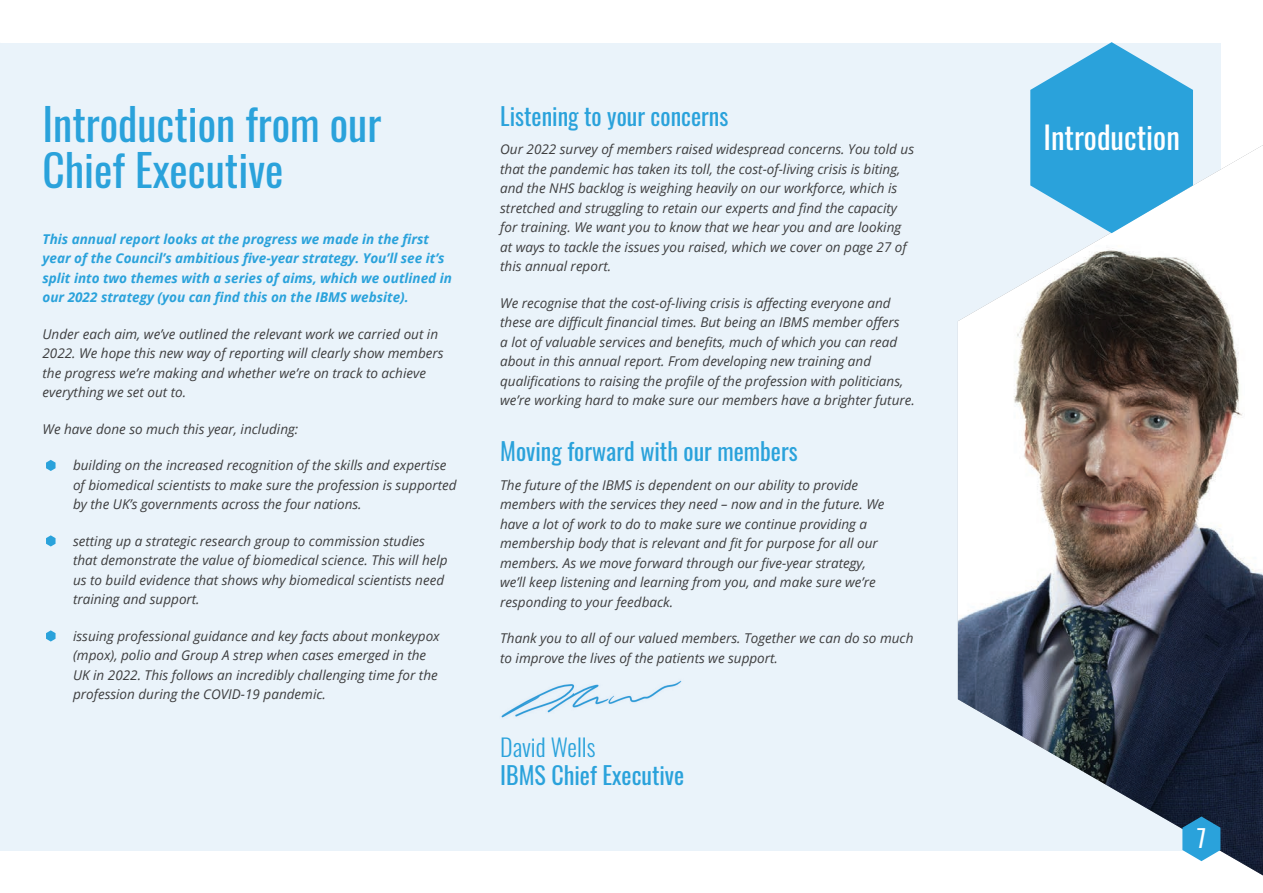
<style>
.page{position:relative;width:1263px;height:893px;background:#fff}
.page>*{position:absolute;margin:0;border:0;box-sizing:border-box;transform-origin:0 0}
.t1{font:43.5px/46.5px "Oswald";color:#2aa2db}
.t2{font:30.75px "Oswald";color:#fff}
.t3{font:24px "Oswald";color:#2aa2db}
.t4{font:300 24px "Oswald";color:#2aa2db}
.t5{font:24px "Oswald";color:#fff}
.t6{font:italic 13.5px/19.5px "Open Sans";color:#3e3e3f}
.t7{font:italic 700 13.5px/19.5px "Open Sans";color:#2aa2db}
</style>
<div class="page">
<div style="left:0;top:43px;width:1220px;height:807px;background:#eaf3fa"></div>
<img style="left:958px;top:145px;width:305px;height:730px">
<svg style="left:1182px;top:816px;width:38px;height:45px;background:#419bc8"></svg>
<svg style="left:46px;top:460px;width:10px;height:11px"></svg>
<svg style="left:46px;top:535px;width:10px;height:11px"></svg>
<svg style="left:46px;top:630px;width:10px;height:11px"></svg>
<svg style="left:1030px;top:42px;width:163px;height:191px"></svg>
<img style="left:501px;top:680px;width:181px;height:38px">
<p class="t1" style="left:43px;top:96px;width:340px">Introduction from our<br>Chief Executive</p>
<p class="t7" style="left:43px;top:229px;width:411px">This annual report looks at the progress we made in the first year of the Council’s ambitious five-year strategy. You’ll see it’s split into two themes with a series of aims, which we outlined in our 2022 strategy (you can find this on the IBMS website).</p>
<p class="t6" style="left:43px;top:324px;width:403px">Under each aim, we’ve outlined the relevant work we carried out in 2022. We hope this new way of reporting will clearly show members the progress we’re making and whether we’re on track to achieve everything we set out to.</p>
<p class="t6" style="left:43px;top:419px;width:257px">We have done so much this year, including:</p>
<p class="t6" style="left:73px;top:455px;width:385px">building on the increased recognition of the skills and expertise of biomedical scientists to make sure the profession is supported by the UK’s governments across the four nations.</p>
<p class="t6" style="left:73px;top:531px;width:376px">setting up a strategic research group to commission studies that demonstrate the value of biomedical science. This will help us to build evidence that shows why biomedical scientists need training and support.</p>
<p class="t6" style="left:73px;top:626px;width:368px">issuing professional guidance and key facts about monkeypox (mpox), polio and Group A strep when cases emerged in the UK in 2022. This follows an incredibly challenging time for the profession during the COVID-19 pandemic.</p>
<p class="t3" style="left:500px;top:95px;width:230px">Listening to your concerns</p>
<p class="t6" style="left:500px;top:139px;width:415px">Our 2022 survey of members raised widespread concerns. You told us that the pandemic has taken its toll, the cost-of-living crisis is biting, and the NHS backlog is weighing heavily on our workforce, which is stretched and struggling to retain our experts and find the capacity for training. We want you to know that we hear you and are looking at ways to tackle the issues you raised, which we cover on page 27 of this annual report.</p>
<p class="t6" style="left:500px;top:293px;width:416px">We recognise that the cost-of-living crisis is affecting everyone and these are difficult financial times. But being an IBMS member offers<br>a lot of valuable services and benefits, much of which you can read about in this annual report. From developing new training and qualifications to raising the profile of the profession with politicians, we’re working hard to make sure our members have a brighter future.</p>
<p class="t3" style="left:500px;top:430px;width:299px">Moving forward with our members</p>
<p class="t6" style="left:500px;top:475px;width:386px">The future of the IBMS is dependent on our ability to provide members with the services they need – now and in the future. We have a lot of work to do to make sure we continue providing a membership body that is relevant and fit for purpose for all our members. As we move forward through our five-year strategy, we’ll keep listening and learning from you, and make sure we’re responding to your feedback.</p>
<p class="t6" style="left:500px;top:628px;width:415px">Thank you to all of our valued members. Together we can do so much to improve the lives of the patients we support.</p>
<p class="t4" style="left:500px;top:725px;width:97px">David Wells</p>
<p class="t3" style="left:500px;top:754px;width:186px">IBMS Chief Executive</p>
<p class="t2" style="left:1043px;top:110px;width:138px">Introduction</p>
<p class="t5" style="left:1197px;top:817px;width:11px">7</p>
</div>
